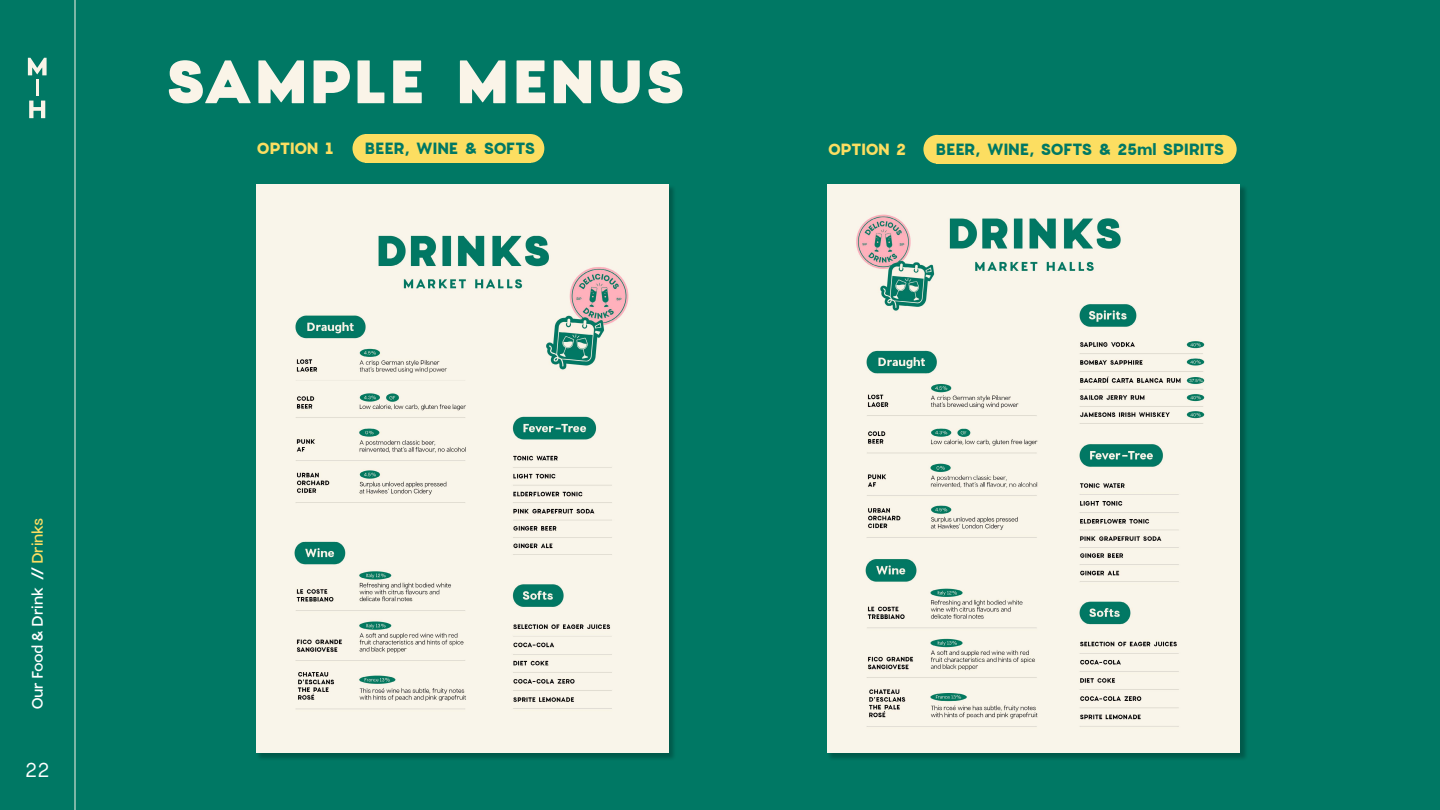
<style>
.page{position:relative;width:1440px;height:810px;background:#007864}
.page>*{position:absolute;margin:0;border:0;box-sizing:border-box;transform-origin:0 0}
.t1{font:900 60px "Charlevoix Pro";letter-spacing:.01em;color:#faf4e8}
.t2{font:19.95px "Charlevoix Pro";color:#fff}
.t3{font:700 15.83px "Charlevoix Pro";letter-spacing:-.03em;color:#007864}
.t4{font:700 15.83px "Charlevoix Pro";letter-spacing:-.06em;color:#fcde61}
.t5{font:500 15px "Charlevoix Pro";letter-spacing:-.01em;color:#fff}
.s1{color:#fcde61}
</style>
<div class="page">
<svg style="left:27px;top:0;width:48px;height:810px"></svg>
<svg style="left:28px;top:58px;width:19px;height:60px"></svg>
<div style="left:256px;top:184px;width:421px;height:578px;background:#000;opacity:.25"></div>
<img style="left:256px;top:185px;width:412px;height:568px">
<div style="left:827px;top:184px;width:421px;height:578px;background:#000;opacity:.25"></div>
<img style="left:828px;top:185px;width:411px;height:568px">
<div style="left:352px;top:134px;width:28px;height:29px;background:#fcde61;border-radius:50%"></div>
<div style="left:517px;top:134px;width:27px;height:29px;background:#fcde61;border-radius:50%"></div>
<div style="left:365px;top:134px;width:165px;height:29px;background:#fcde61"></div>
<div style="left:923px;top:135px;width:28px;height:29px;background:#fcde61;border-radius:50%"></div>
<div style="left:1209px;top:135px;width:28px;height:29px;background:#fcde61;border-radius:50%"></div>
<div style="left:936px;top:135px;width:286px;height:29px;background:#fcde61"></div>
<h1 class="t1" style="left:164px;top:40px;width:523px">SAMPLE MENUS</h1>
<p class="t4" style="left:256px;top:138px;width:79px">OPTION 1</p>
<p class="t3" style="left:365px;top:138px;width:172px">BEER, WINE &amp; SOFTS</p>
<p class="t4" style="left:828px;top:139px;width:80px">OPTION 2</p>
<p class="t3" style="left:936px;top:139px;width:290px">BEER, WINE, SOFTS &amp; 25ml SPIRITS</p>
<p class="t5" style="left:28px;top:710px;width:194px;rotate:-90deg">Our Food &amp; Drink // <span class="s1">Drinks</span></p>
<p class="t2" style="left:25px;top:758px;width:26px">22</p>
</div>
